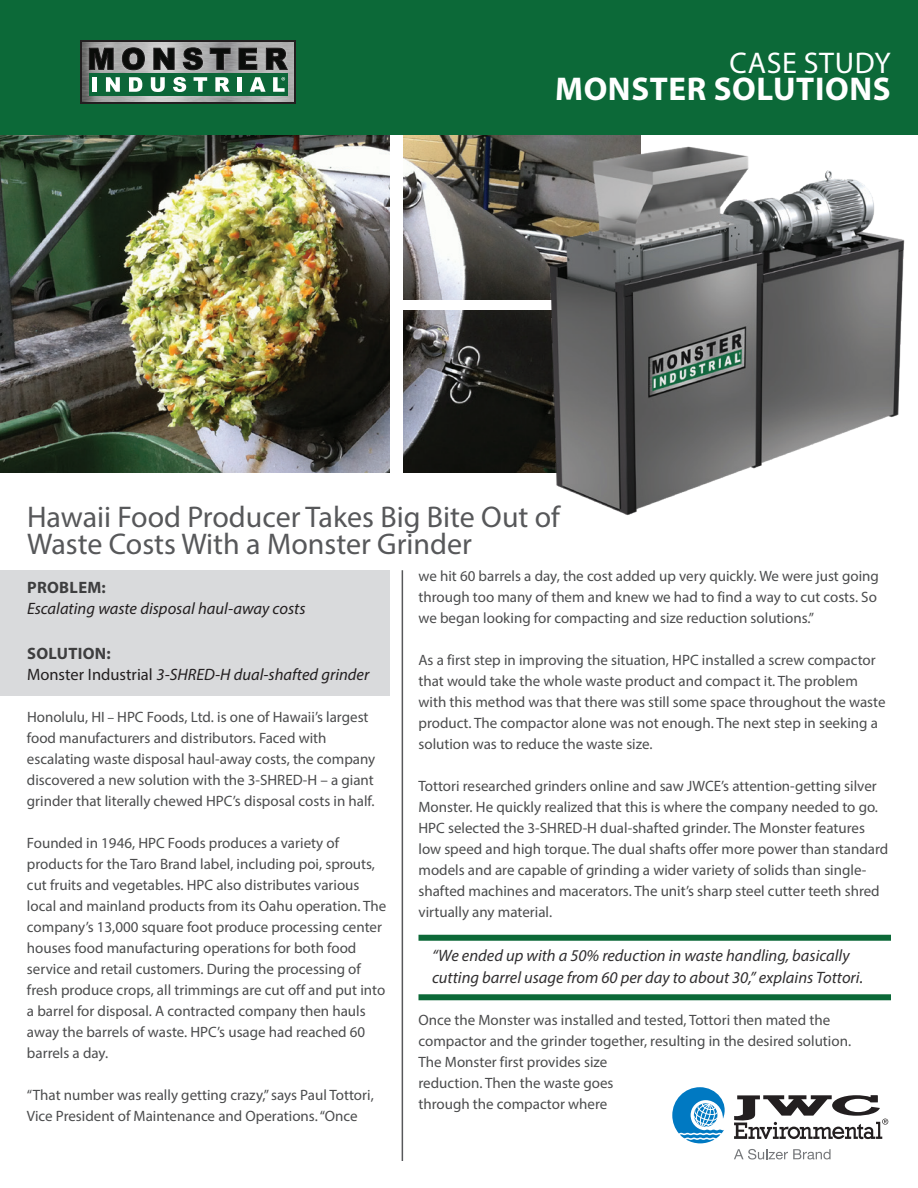
<style>
.page{position:relative;width:918px;height:1188px;background:#fff}
.page>*{position:absolute;margin:0;border:0;box-sizing:border-box;transform-origin:0 0}
.t1{font:700 33px "Myriad Pro";letter-spacing:.02em;color:#fff}
.t2{font:30px/27px "Myriad Pro";color:#57585a}
.t3{font:30px "Myriad Pro";letter-spacing:.02em;color:#fff}
.t4{font:italic 16.5px/22.5px "Myriad Pro";color:#312f30}
.t5{font:italic 16.5px/21px "Myriad Pro";color:#231f20}
.t6{font:700 16.5px "Myriad Pro";letter-spacing:.02em;color:#3e3e3f}
.t7{font:15px/21px "Myriad Pro";color:#4b4c4d}
.s1{font-weight:700;font-style:normal;color:#3e3e3f}
.s2{font-style:normal}
.s3{font-size:14.25px}
</style>
<div class="page">
<img style="left:0;top:135px;width:390px;height:337px">
<img style="left:403px;top:135px;width:132px;height:165px">
<img style="left:403px;top:310px;width:132px;height:162px">
<div style="left:0;top:0;width:918px;height:135px;background:#0c6938"></div>
<svg style="left:80px;top:40px;width:216px;height:64px;background:#4d4b4b"></svg>
<img style="left:83px;top:43px;width:210px;height:58px">
<div style="left:89px;top:73px;width:198px;height:23px;background:#0c6638"></div>
<img style="left:86px;top:44px;width:205px;height:30px">
<svg style="left:89px;top:48px;width:24px;height:22px"></svg>
<svg style="left:122px;top:48px;width:23px;height:22px"></svg>
<svg style="left:154px;top:48px;width:20px;height:22px"></svg>
<svg style="left:183px;top:48px;width:20px;height:22px"></svg>
<svg style="left:210px;top:48px;width:20px;height:22px"></svg>
<svg style="left:239px;top:48px;width:18px;height:22px"></svg>
<svg style="left:266px;top:48px;width:22px;height:22px"></svg>
<div style="left:92px;top:77px;width:5px;height:15px;background:#fff"></div>
<svg style="left:106px;top:77px;width:14px;height:15px"></svg>
<svg style="left:129px;top:77px;width:13px;height:15px"></svg>
<svg style="left:151px;top:77px;width:14px;height:15px"></svg>
<svg style="left:173px;top:77px;width:13px;height:15px"></svg>
<svg style="left:194px;top:77px;width:13px;height:15px"></svg>
<svg style="left:215px;top:77px;width:15px;height:15px"></svg>
<div style="left:237px;top:77px;width:5px;height:15px;background:#fff"></div>
<svg style="left:250px;top:77px;width:16px;height:15px"></svg>
<svg style="left:273px;top:77px;width:12px;height:15px"></svg>
<div style="left:0;top:570px;width:390px;height:126px;background:#d9dadc"></div>
<img style="left:535px;top:135px;width:370px;height:380px">
<svg style="left:734px;top:1149px;width:97px;height:11px"></svg>
<svg style="left:672px;top:1087px;width:216px;height:56px"></svg>
<div style="left:418px;top:935px;width:473px;height:6px;background:#0c6938"></div>
<div style="left:418px;top:994px;width:473px;height:6px;background:#0c6938"></div>
<hr style="left:402px;top:570px;width:1px;height:591px;background:#57585a">
<h2 class="t3" style="left:730px;top:45px;width:163px">CASE STUDY</h2>
<h1 class="t1" style="left:555px;top:67px;width:337px">MONSTER SOLUTIONS</h1>
<h2 class="t2" style="left:27px;top:503px;width:535px">Hawaii Food Producer Takes Big Bite Out of<br>Waste Costs With a Monster Grinder</h2>
<p class="t6" style="left:27px;top:577px;width:80px">PROBLEM:</p>
<p class="t5" style="left:27px;top:598px;width:280px">Escalating waste disposal haul-away costs</p>
<p class="t5" style="left:27px;top:643px;width:344px"><span class="s1">SOLUTION:<br></span><span class="s2">Monster Industrial</span> 3-SHRED-H dual-shafted grinder</p>
<p class="t7" style="left:27px;top:706px;width:350px">Honolulu, HI <span class="s3">–</span> HPC Foods, Ltd. is one of Hawaii’s largest food manufacturers and distributors. Faced with escalating waste disposal haul-away costs, the company discovered a new solution with the 3-SHRED-H – a giant grinder that literally chewed HPC’s disposal costs in half.</p>
<p class="t7" style="left:27px;top:832px;width:361px">Founded in 1946, HPC Foods produces a variety of products for the Taro Brand label, including poi, sprouts, cut fruits and vegetables. HPC also distributes various local and mainland products from its Oahu operation. The company’s 13,000 square foot produce processing center houses food manufacturing operations for both food service and retail customers. During the processing of fresh produce crops, all trimmings are cut off and put into a barrel for disposal. A contracted company then hauls away the barrels of waste. HPC’s usage had reached 60 barrels a day.</p>
<p class="t7" style="left:27px;top:1084px;width:348px">“That number was really getting crazy,” says Paul Tottori,<br>Vice President of Maintenance and Operations. “Once</p>
<p class="t7" style="left:418px;top:566px;width:462px">we hit 60 barrels a day, the cost added up very quickly. We were just going through too many of them and knew we had to find a way to cut costs. So we began looking for compacting and size reduction solutions.”</p>
<p class="t7" style="left:418px;top:650px;width:469px">As a first step in improving the situation, HPC installed a screw compactor that would take the whole waste product and compact it. The problem with this method was that there was still some space throughout the waste product. The compactor alone was not enough. The next step in seeking a solution was to reduce the waste size.</p>
<p class="t7" style="left:418px;top:776px;width:471px">Tottori researched grinders online and saw JWCE’s attention-getting silver Monster. He quickly realized that this is where the company needed to go.<br>HPC selected the 3-SHRED-H dual-shafted grinder. The Monster features low speed and high torque. The dual shafts offer more power than standard models and are capable of grinding a wider variety of solids than single&shy;shafted machines and macerators. The unit’s sharp steel cutter teeth shred virtually any material.</p>
<p class="t4" style="left:432px;top:944px;width:433px">“We ended up with a 50% reduction in waste handling, basically cutting barrel usage from 60 per day to about 30,” explains Tottori.</p>
<p class="t7" style="left:418px;top:1010px;width:434px">Once the Monster was installed and tested, Tottori then mated the compactor and the grinder together, resulting in the desired solution.<br>The Monster first provides size<br>reduction. Then the waste goes<br>through the compactor where</p>
</div>
